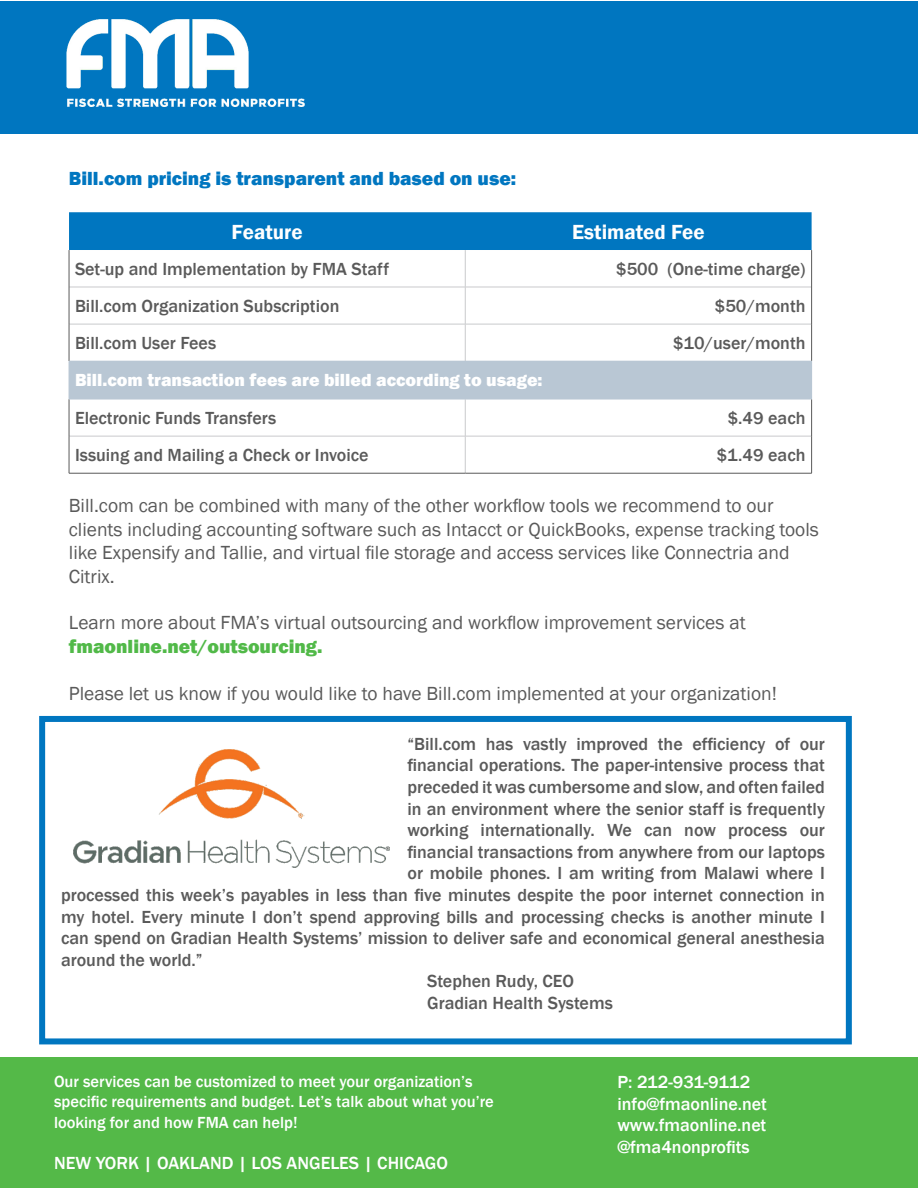
<style>
.page{position:relative;width:918px;height:1188px;background:#fff}
.page>*{position:absolute;margin:0;border:0;box-sizing:border-box;transform-origin:0 0}
.t1{font:600 21px "Franklin Gothic";color:#fff}
.t2{font:19.5px/23.4px "Franklin Gothic";color:#5a5a5a}
.t3{font:800 19.5px "Franklin Gothic";color:#0076c0}
.t4{font:500 18px "Franklin Gothic";color:#5a5a5a}
.t5{font:500 18px/21.6px "Franklin Gothic";color:#fff}
.t6{font:800 18px "Franklin Gothic";color:#fff}
.t7{font:500 16.5px/19.8px "Franklin Gothic";color:#fff}
.s1{font-weight:800;color:#51b948}
</style>
<div class="page">
<div style="left:0;top:1px;width:918px;height:133px;background:#0076c0"></div>
<div style="left:0;top:1057px;width:918px;height:131px;background:#54b948"></div>
<img style="left:66px;top:19px;width:239px;height:88px">
<div style="left:69px;top:212px;width:743px;height:38px;background:#0076c0"></div>
<svg style="left:70px;top:250px;width:741px;height:223px"></svg>
<div style="left:69px;top:361px;width:743px;height:38px;background:#b9c7d4"></div>
<hr style="left:465px;top:250px;width:1px;height:37px;background:#c9cacc">
<hr style="left:69px;top:287px;width:396px;height:1px;background:#c9cacc">
<hr style="left:465px;top:287px;width:346px;height:1px;background:#c9cacc">
<hr style="left:465px;top:287px;width:1px;height:37px;background:#c9cacc">
<hr style="left:69px;top:324px;width:396px;height:1px;background:#c9cacc">
<hr style="left:465px;top:324px;width:346px;height:1px;background:#c9cacc">
<hr style="left:465px;top:324px;width:1px;height:37px;background:#c9cacc">
<hr style="left:465px;top:399px;width:1px;height:37px;background:#c9cacc">
<hr style="left:69px;top:436px;width:396px;height:1px;background:#c9cacc">
<hr style="left:465px;top:436px;width:346px;height:1px;background:#c9cacc">
<hr style="left:465px;top:436px;width:1px;height:37px;background:#c9cacc">
<hr style="left:69px;top:250px;width:1px;height:37px;background:#5a5a5a">
<hr style="left:811px;top:250px;width:1px;height:37px;background:#5a5a5a">
<hr style="left:69px;top:287px;width:1px;height:37px;background:#5a5a5a">
<hr style="left:811px;top:287px;width:1px;height:37px;background:#5a5a5a">
<hr style="left:69px;top:324px;width:1px;height:37px;background:#5a5a5a">
<hr style="left:811px;top:324px;width:1px;height:37px;background:#5a5a5a">
<hr style="left:69px;top:399px;width:1px;height:37px;background:#5a5a5a">
<hr style="left:811px;top:399px;width:1px;height:37px;background:#5a5a5a">
<hr style="left:69px;top:436px;width:1px;height:37px;background:#5a5a5a">
<hr style="left:811px;top:436px;width:1px;height:37px;background:#5a5a5a">
<hr style="left:69px;top:473px;width:396px;height:1px;background:#5a5a5a">
<hr style="left:465px;top:473px;width:347px;height:1px;background:#5a5a5a">
<hr style="left:69px;top:399px;width:396px;height:1px;background:#b9c7d4">
<hr style="left:465px;top:399px;width:347px;height:1px;background:#b9c7d4">
<img style="left:74px;top:749px;width:316px;height:119px">
<div style="left:39px;top:716px;width:813px;height:328px;border:6px solid #0076c0"></div>
<p class="t3" style="left:69px;top:165px;width:449px">Bill.com pricing is transparent and based on use:</p>
<p class="t1" style="left:232px;top:219px;width:73px">Feature</p>
<p class="t1" style="left:572px;top:219px;width:134px">Estimated Fee</p>
<p class="t4" style="left:75px;top:258px;width:316px">Set-up and Implementation by FMA Staff</p>
<p class="t4" style="left:616px;top:258px;width:191px">$500 (One-time charge)</p>
<p class="t4" style="left:75px;top:295px;width:266px">Bill.com Organization Subscription</p>
<p class="t4" style="left:715px;top:295px;width:92px">$50/month</p>
<p class="t4" style="left:75px;top:332px;width:143px">Bill.com User Fees</p>
<p class="t4" style="left:673px;top:332px;width:134px">$10/user/month</p>
<p class="t6" style="left:75px;top:369px;width:469px">Bill.com transaction fees are billed according to usage:</p>
<p class="t4" style="left:75px;top:407px;width:203px">Electronic Funds Transfers</p>
<p class="t4" style="left:728px;top:407px;width:79px">$.49 each</p>
<p class="t4" style="left:75px;top:444px;width:295px">Issuing and Mailing a Check or Invoice</p>
<p class="t4" style="left:717px;top:444px;width:90px">$1.49 each</p>
<p class="t2" style="left:69px;top:495px;width:752px">Bill.com can be combined with many of the other workflow tools we recommend to our clients including accounting software such as Intacct or QuickBooks, expense tracking tools like Expensify and Tallie, and virtual file storage and access services like Connectria and Citrix.</p>
<p class="t2" style="left:69px;top:612px;width:678px">Learn more about FMA’s virtual outsourcing and workflow improvement services at <span class="s1">fmaonline.net/outsourcing.</span></p>
<p class="t2" style="left:69px;top:682px;width:710px">Please let us know if you would like to have Bill.com implemented at your organization!</p>
<p class="t4" style="left:408px;top:733px;width:419px">“Bill.com has vastly improved the efficiency of our</p>
<p class="t4" style="left:408px;top:754px;width:419px">financial operations. The paper-intensive process that</p>
<p class="t4" style="left:408px;top:776px;width:419px">preceded it was cumbersome and slow, and often failed</p>
<p class="t4" style="left:408px;top:797px;width:419px">in an environment where the senior staff is frequently</p>
<p class="t4" style="left:408px;top:819px;width:419px">working internationally. We can now process our</p>
<p class="t4" style="left:408px;top:841px;width:419px">financial transactions from anywhere from our laptops</p>
<p class="t4" style="left:408px;top:862px;width:419px">or mobile phones. I am writing from Malawi where I</p>
<p class="t4" style="left:61px;top:884px;width:765px">processed this week’s payables in less than five minutes despite the poor internet connection in</p>
<p class="t4" style="left:61px;top:905px;width:765px">my hotel. Every minute I don’t spend approving bills and processing checks is another minute I</p>
<p class="t4" style="left:61px;top:927px;width:765px">can spend on Gradian Health Systems’ mission to deliver safe and economical general anesthesia</p>
<p class="t4" style="left:61px;top:949px;width:143px">around the world.”</p>
<p class="t4" style="left:427px;top:970px;width:149px">Stephen Rudy, CEO</p>
<p class="t4" style="left:427px;top:992px;width:187px">Gradian Health Systems</p>
<p class="t7" style="left:54px;top:1072px;width:441px">Our services can be customized to meet your organization’s specific requirements and budget. Let’s talk about what you’re</p>
<p class="t7" style="left:54px;top:1113px;width:245px">looking for and how FMA can help!</p>
<p class="t5" style="left:54px;top:1153px;width:395px">NEW YORK | OAKLAND | LOS ANGELES | CHICAGO</p>
<p class="t5" style="left:617px;top:1071px;width:151px">P: 212-931-9112 info@fmaonline.net www.fmaonline.net @fma4nonprofits</p>
</div>
